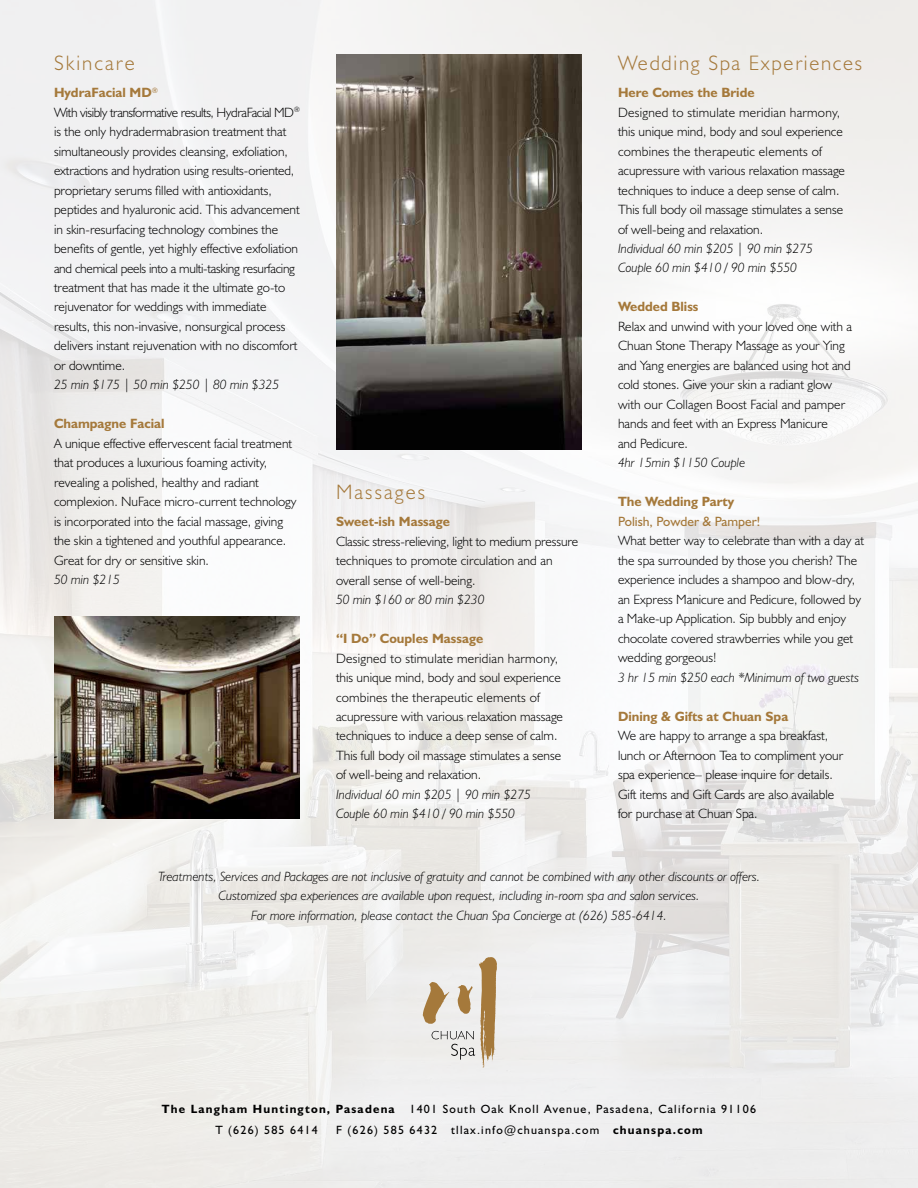
<style>
.page{position:relative;width:918px;height:1188px;background:#fff}
.page>*{position:absolute;margin:0;border:0;box-sizing:border-box;transform-origin:0 0}
.t1{font:300 21px "Humanist 521 BT";letter-spacing:.08em;color:#a5793b}
.t2{font:300 21px "Humanist 521 BT";letter-spacing:.1em;color:#a5793b}
.t3{font:300 13.5px/19.5px "Humanist 521 BT";color:#000}
.t4{font:italic 300 13.5px/19.5px "Humanist 521 BT";color:#000}
.t5{font:700 13.5px "Humanist 521 BT";color:#a5793b}
.t6{font:13.5px "Humanist 521 BT";color:#a5793b}
.t7{font:12px/21px "Humanist 521 BT";letter-spacing:.1em;color:#000}
.s1{font-weight:700;color:#a5793b}
.s2{font-weight:700}
</style>
<div class="page">
<img style="left:0;top:0;width:918px;height:1188px">
<img style="left:336px;top:54px;width:246px;height:396px">
<img style="left:54px;top:616px;width:246px;height:203px">
<svg style="left:423px;top:957px;width:74px;height:111px;background:#d6cab9"></svg>
<h1 class="t2" style="left:54px;top:50px;width:82px">Skincare</h1>
<p class="t3" style="left:54px;top:82px;width:247px"><span class="s1">HydraFacial MD</span><sup>®<br></sup>With visibly transformative results, HydraFacial MD<sup>® </sup>is the only hydradermabrasion treatment that simultaneously provides cleansing, exfoliation, extractions and hydration using results-oriented, proprietary serums filled with antioxidants, peptides and hyaluronic acid. This advancement in skin-resurfacing technology combines the benefits of gentle, yet highly effective exfoliation and chemical peels into a multi-tasking resurfacing treatment that has made it the ultimate go-to rejuvenator for weddings with immediate results, this non-invasive, nonsurgical process delivers instant rejuvenation with no discomfort or downtime.</p>
<p class="t4" style="left:54px;top:375px;width:227px">25 min $175 | 50 min $250 | 80 min $325</p>
<p class="t5" style="left:54px;top:415px;width:112px">Champagne Facial</p>
<p class="t3" style="left:54px;top:433px;width:244px">A unique effective effervescent facial treatment that produces a luxurious foaming activity, revealing a polished, healthy and radiant complexion. NuFace micro-current technology is incorporated into the facial massage, giving the skin a tightened and youthful appearance.<br>Great for dry or sensitive skin.</p>
<p class="t4" style="left:54px;top:570px;width:68px">50 min $215</p>
<h1 class="t2" style="left:336px;top:479px;width:91px">Massages</h1>
<p class="t5" style="left:336px;top:513px;width:116px">Sweet-ish Massage</p>
<p class="t3" style="left:336px;top:531px;width:244px">Classic stress-relieving, light to medium pressure techniques to promote circulation and an overall sense of well-being.</p>
<p class="t4" style="left:336px;top:589px;width:150px">50 min $160 or 80 min $230</p>
<p class="t5" style="left:336px;top:630px;width:149px">“I Do” Couples Massage</p>
<p class="t3" style="left:336px;top:648px;width:229px">Designed to stimulate meridian harmony, this unique mind, body and soul experience combines the therapeutic elements of acupressure with various relaxation massage techniques to induce a deep sense of calm.<br>This full body oil massage stimulates a sense of well-being and relaxation.</p>
<p class="t4" style="left:336px;top:784px;width:197px">Individual 60 min $205 | 90 min $275<br>Couple 60 min $410 / 90 min $550</p>
<h1 class="t1" style="left:618px;top:50px;width:246px">Wedding Spa Experiences</h1>
<p class="t5" style="left:618px;top:84px;width:138px">Here Comes the Bride</p>
<p class="t3" style="left:618px;top:102px;width:229px">Designed to stimulate meridian harmony, this unique mind, body and soul experience combines the therapeutic elements of acupressure with various relaxation massage techniques to induce a deep sense of calm.<br>This full body oil massage stimulates a sense of well-being and relaxation.</p>
<p class="t4" style="left:618px;top:238px;width:197px">Individual 60 min $205 | 90 min $275<br>Couple 60 min $410 / 90 min $550</p>
<p class="t5" style="left:618px;top:298px;width:82px">Wedded Bliss</p>
<p class="t3" style="left:618px;top:316px;width:236px">Relax and unwind with your loved one with a Chuan Stone Therapy Massage as your Ying and Yang energies are balanced using hot and cold stones. Give your skin a radiant glow with our Collagen Boost Facial and pamper hands and feet with an Express Manicure<br>and Pedicure.</p>
<p class="t4" style="left:618px;top:453px;width:129px">4hr 15min $1150 Couple</p>
<p class="t5" style="left:618px;top:493px;width:118px">The Wedding Party</p>
<p class="t6" style="left:618px;top:513px;width:144px">Polish, Powder &amp; Pamper!</p>
<p class="t3" style="left:618px;top:531px;width:247px">What better way to celebrate than with a day at the spa surrounded by those you cherish? The experience includes a shampoo and blow-dry, an Express Manicure and Pedicure, followed by a Make-up Application. Sip bubbly and enjoy chocolate covered strawberries while you get wedding gorgeous!</p>
<p class="t4" style="left:618px;top:667px;width:243px">3 hr 15 min $250 each *Minimum of two guests</p>
<p class="t5" style="left:618px;top:708px;width:172px">Dining &amp; Gifts at Chuan Spa</p>
<p class="t3" style="left:618px;top:726px;width:227px">We are happy to arrange a spa breakfast, lunch or Afternoon Tea to compliment your spa experience– please inquire for details.<br>Gift items and Gift Cards are also available for purchase at Chuan Spa.</p>
<p class="t4" style="left:158px;top:866px;width:604px;text-align:center">Treatments, Services and Packages are not inclusive of gratuity and cannot be combined with any other discounts or offers.<br>Customized spa experiences are available upon request, including in-room spa and salon services.<br>For more information, please contact the Chuan Spa Concierge at (626) 585-6414.</p>
<p class="t7" style="left:215px;top:1098px;width:542px;text-indent:-54px"><span class="s2">The Langham Huntington, Pasadena</span> 1401 South Oak Knoll Avenue, Pasadena, California 91106<br>T (626) 585 6414</p>
<p class="t7" style="left:336px;top:1119px;width:368px">F (626) 585 6432 tllax.info@chuanspa.com <span class="s2">chuanspa.com</span></p>
</div>
